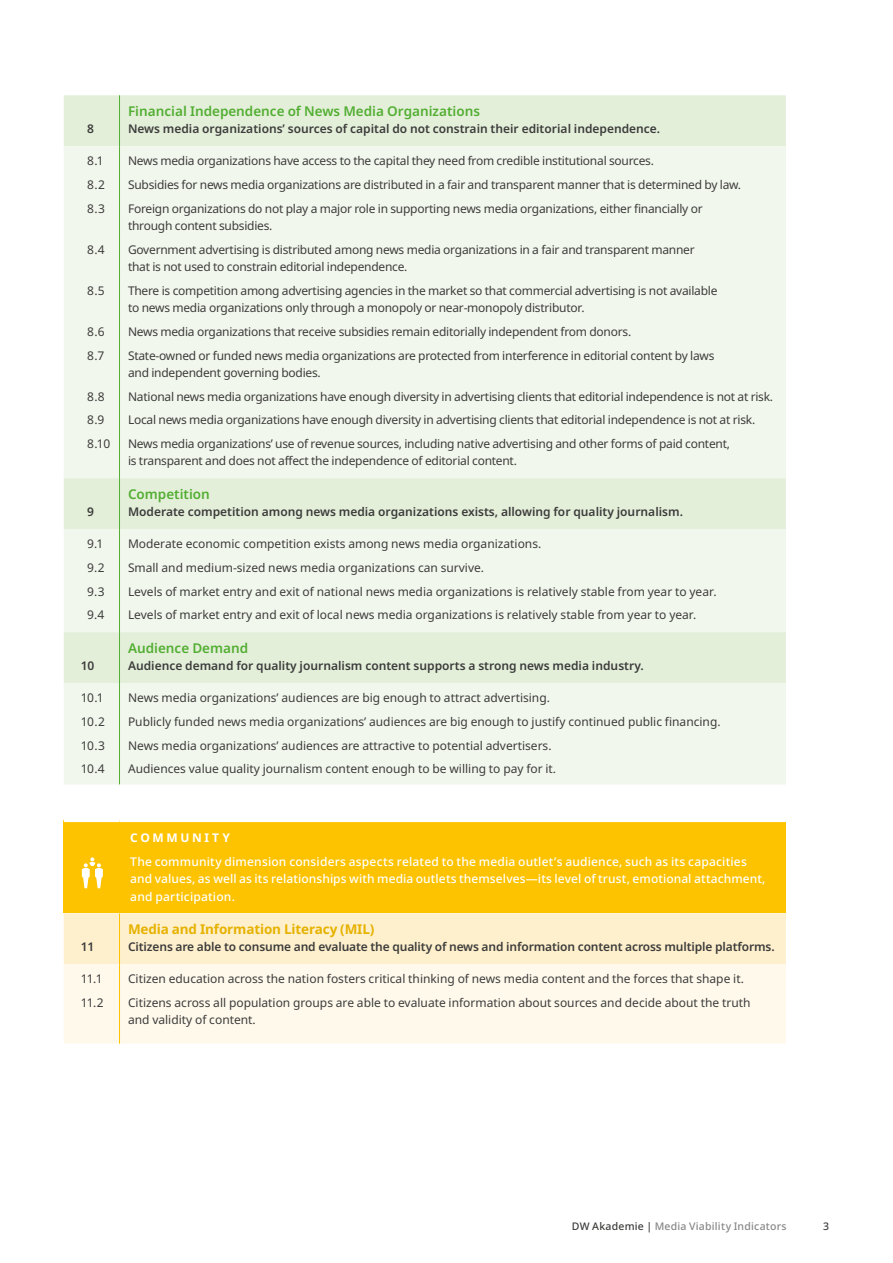
<style>
.page{position:relative;width:893px;height:1263px;background:#fff}
.page>*{position:absolute;margin:0;border:0;box-sizing:border-box;transform-origin:0 0}
.t1{font:600 13.5px "Noto Sans";color:#52ae32}
.t2{font:700 13.5px "Noto Sans";letter-spacing:-.01em;color:#e6b200}
.t3{font:12px/23.7px "Noto Sans";letter-spacing:-.02em;color:#3c3c3b}
.t4{font:12px/23.7px "Noto Sans";color:#3c3c3b}
.t5{font:600 12px "Noto Sans";color:#3c3c3b}
.t6{font:500 12px/17.4px "Noto Sans";letter-spacing:.015em;color:#fff}
.t7{font:700 12px "Noto Sans";letter-spacing:.22em;color:#fff}
.t8{font:500 10.5px "Noto Sans";letter-spacing:.02em;color:#878787}
.t9{font:500 10.5px "Noto Sans";color:#3c3c3b}
.s1{color:#3c3c3b}
</style>
<div class="page">
<div style="left:64px;top:95px;width:722px;height:51px;background:#e4efda"></div>
<svg style="left:64px;top:146px;width:722px;height:639px;fill:#f2f7ed"></svg>
<div style="left:64px;top:820px;width:722px;height:93px;background:#fdc300"></div>
<div style="left:64px;top:913px;width:722px;height:51px;background:#fff0cd"></div>
<div style="left:64px;top:964px;width:722px;height:79px;background:#fff9ec"></div>
<hr style="left:119px;top:95px;width:1px;height:51px;background:#52ae32">
<hr style="left:119px;top:146px;width:1px;height:332px;background:#52ae32">
<hr style="left:119px;top:478px;width:1px;height:51px;background:#52ae32">
<hr style="left:119px;top:529px;width:1px;height:103px;background:#52ae32">
<hr style="left:119px;top:632px;width:1px;height:51px;background:#52ae32">
<hr style="left:119px;top:683px;width:1px;height:102px;background:#52ae32">
<hr style="left:119px;top:913px;width:1px;height:51px;background:#fdc300">
<hr style="left:119px;top:964px;width:1px;height:79px;background:#fdc300">
<hr style="left:64px;top:819px;width:56px;height:3px;background:#fff">
<hr style="left:120px;top:819px;width:666px;height:3px;background:#fff">
<svg style="left:82px;top:857px;width:21px;height:31px"></svg>
<p class="t5" style="left:87px;top:121px;width:8px">8</p>
<p class="t3" style="left:87px;top:149px;width:19px;text-align:justify">8.1<br>8.2<br>8.3</p>
<p class="t3" style="left:87px;top:238px;width:19px">8.4</p>
<p class="t3" style="left:87px;top:279px;width:19px">8.5</p>
<p class="t3" style="left:87px;top:320px;width:19px">8.6<br>8.7</p>
<p class="t3" style="left:87px;top:385px;width:25px">8.8<br>8.9<br>8.10</p>
<p class="t5" style="left:87px;top:503px;width:8px">9</p>
<p class="t1" style="left:128px;top:102px;width:353px">Financial Independence of News Media Organizations</p>
<p class="t5" style="left:128px;top:121px;width:534px">News media organizations’ sources of capital do not constrain their editorial independence.</p>
<p class="t3" style="left:128px;top:149px;width:615px">News media organizations have access to the capital they need from credible institutional sources.<br>Subsidies for news media organizations are distributed in a fair and transparent manner that is determined by law.<br>Foreign organizations do not play a major role in supporting news media organizations, either financially or</p>
<p class="t3" style="left:128px;top:214px;width:568px">through content subsidies.<br>Government advertising is distributed among news media organizations in a fair and transparent manner</p>
<p class="t3" style="left:128px;top:255px;width:591px">that is not used to constrain editorial independence.<br>There is competition among advertising agencies in the market so that commercial advertising is not available</p>
<p class="t3" style="left:128px;top:296px;width:588px">to news media organizations only through a monopoly or near-monopoly distributor.<br>News media organizations that receive subsidies remain editorially independent from donors.<br>State-owned or funded news media organizations are protected from interference in editorial content by laws</p>
<p class="t3" style="left:128px;top:361px;width:647px">and independent governing bodies.<br>National news media organizations have enough diversity in advertising clients that editorial independence is not at risk.<br>Local news media organizations have enough diversity in advertising clients that editorial independence is not at risk.<br>News media organizations’ use of revenue sources, including native advertising and other forms of paid content,</p>
<p class="t3" style="left:128px;top:449px;width:390px">is transparent and does not affect the independence of editorial content.</p>
<p class="t1" style="left:128px;top:484px;width:83px">Competition</p>
<p class="t5" style="left:128px;top:503px;width:556px">Moderate competition among news media organizations exists, allowing for quality journalism.</p>
<p class="t3" style="left:87px;top:532px;width:19px;text-align:justify">9.1<br>9.2<br>9.3<br>9.4</p>
<p class="t4" style="left:128px;top:532px;width:590px">Moderate economic competition exists among news media organizations.<br>Small and medium-sized news media organizations can survive.<br>Levels of market entry and exit of national news media organizations is relatively stable from year to year.<br>Levels of market entry and exit of local news media organizations is relatively stable from year to year.</p>
<p class="t5" style="left:81px;top:657px;width:15px">10</p>
<p class="t1" style="left:128px;top:638px;width:122px">Audience Demand</p>
<p class="t5" style="left:128px;top:657px;width:517px">Audience demand for quality journalism content supports a strong news media industry.</p>
<p class="t3" style="left:81px;top:686px;width:26px;text-align:justify">10.1<br>10.2<br>10.3<br>10.4</p>
<p class="t4" style="left:128px;top:686px;width:594px">News media organizations’ audiences are big enough to attract advertising.<br>Publicly funded news media organizations’ audiences are big enough to justify continued public financing.<br>News media organizations’ audiences are attractive to potential advertisers.<br>Audiences value quality journalism content enough to be willing to pay for it.</p>
<p class="t5" style="left:81px;top:939px;width:15px">11</p>
<p class="t7" style="left:130px;top:829px;width:101px">COMMUNITY</p>
<p class="t6" style="left:130px;top:853px;width:637px">The community dimension considers aspects related to the media outlet’s audience, such as its capacities and values, as well as its relationships with media outlets themselves—its level of trust, emotional attachment, and participation.</p>
<p class="t2" style="left:128px;top:920px;width:248px">Media and Information Literacy (MIL)</p>
<p class="t5" style="left:128px;top:939px;width:648px">Citizens are able to consume and evaluate the quality of news and information content across multiple platforms.</p>
<p class="t3" style="left:81px;top:967px;width:25px">11.1<br>11.2</p>
<p class="t4" style="left:128px;top:967px;width:624px">Citizen education across the nation fosters critical thinking of news media content and the forces that shape it.<br>Citizens across all population groups are able to evaluate information about sources and decide about the truth</p>
<p class="t4" style="left:128px;top:1008px;width:129px">and validity of content.</p>
<p class="t8" style="left:572px;top:1219px;width:216px"><span class="s1">DW Akademie |</span> Media Viability Indicators</p>
<p class="t9" style="left:823px;top:1219px;width:8px">3</p>
</div>
